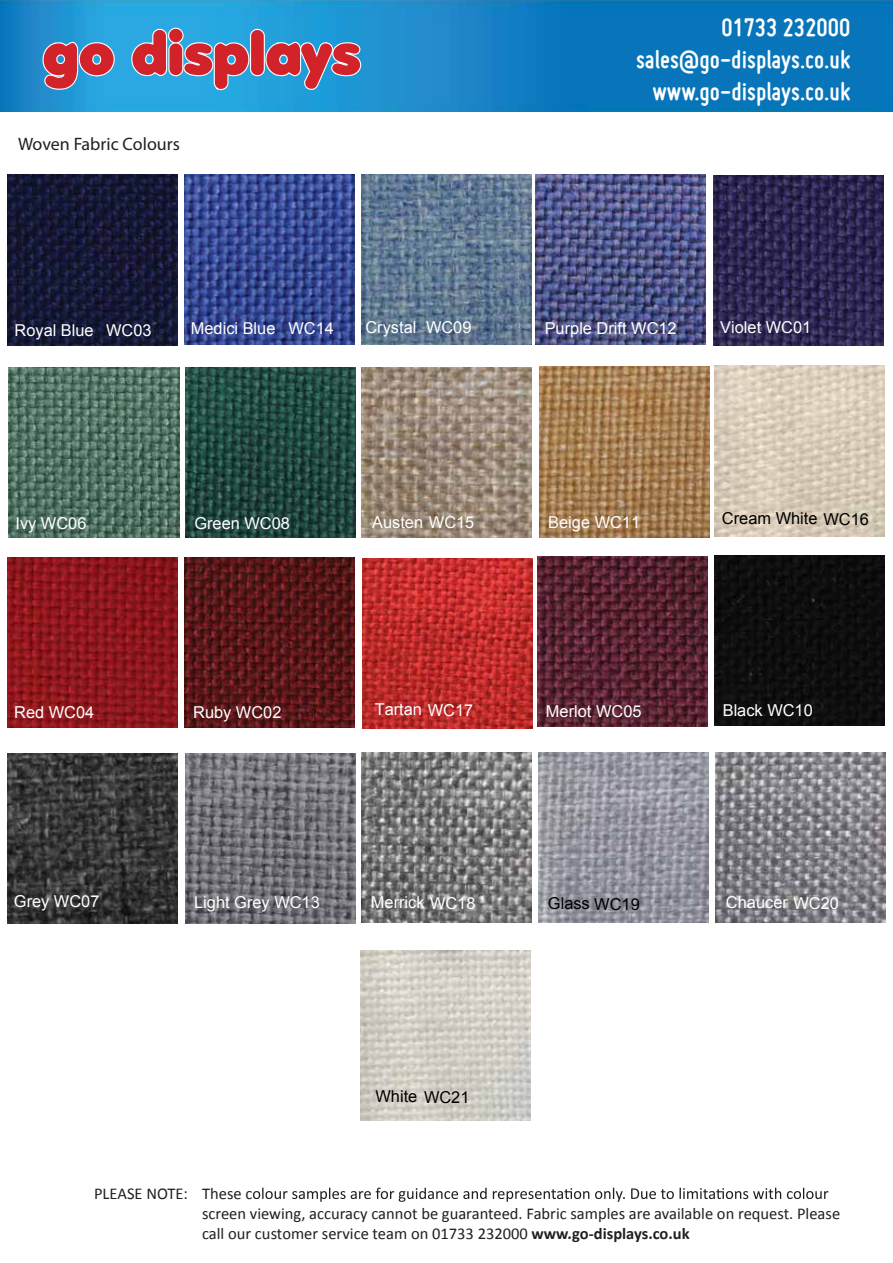
<style>
.page{position:relative;width:893px;height:1263px;background:#fff}
.page>*{position:absolute;margin:0;border:0;box-sizing:border-box;transform-origin:0 0}
.t1{font:57px "Debussy";color:#d2232a}
.t2{font:700 27px/32.4px "Miso";color:#fff;text-align:right}
.t3{font:18px "Myriad Pro";color:#231f20}
.t4{font:16.5px/19.8px "Calibri";color:#231f20}
.t5{font:16.35px "Arial";color:#fff}
.t6{font:16.35px "Arial";color:#000}
.s1{font-weight:700}
</style>
<div class="page">
<img style="left:0;top:0;width:893px;height:112px">
<svg style="left:41px;top:40px;width:75px;height:51px"></svg>
<svg style="left:130px;top:26px;width:233px;height:66px"></svg>
<svg style="left:253px;top:1187px;width:575px;height:15px"></svg>
<img style="left:8px;top:175px;width:170px;height:170px">
<img style="left:8px;top:754px;width:170px;height:170px">
<div style="left:715px;top:556px;width:170px;height:170px;background:#0e0e0e"></div>
<img style="left:185px;top:174px;width:170px;height:171px">
<img style="left:186px;top:754px;width:170px;height:170px">
<img style="left:538px;top:557px;width:170px;height:170px">
<img style="left:536px;top:175px;width:170px;height:170px">
<img style="left:361px;top:174px;width:170px;height:171px">
<img style="left:9px;top:368px;width:170px;height:170px">
<img style="left:8px;top:558px;width:170px;height:170px">
<img style="left:713px;top:175px;width:170px;height:170px">
<img style="left:539px;top:367px;width:170px;height:170px">
<img style="left:185px;top:368px;width:171px;height:170px">
<img style="left:184px;top:558px;width:170px;height:170px">
<img style="left:362px;top:558px;width:170px;height:170px">
<img style="left:361px;top:950px;width:170px;height:170px">
<img style="left:362px;top:367px;width:170px;height:170px">
<img style="left:716px;top:753px;width:170px;height:170px">
<img style="left:714px;top:366px;width:170px;height:170px">
<img style="left:539px;top:752px;width:170px;height:170px">
<img style="left:362px;top:752px;width:170px;height:170px">
<h1 class="t1" style="left:43px;top:22px;width:320px">go displays</h1>
<h2 class="t2" style="left:636px;top:10px;width:215px">01733 232000 sales@go-displays.co.uk www.go-displays.co.uk</h2>
<p class="t3" style="left:18px;top:132px;width:163px">Woven Fabric Colours</p>
<p class="t5" style="left:15px;top:319px;width:139px">Royal Blue WC03</p>
<p class="t5" style="left:191px;top:318px;width:145px">Medici Blue WC14</p>
<p class="t5" style="left:365px;top:317px;width:108px">Crystal WC09</p>
<p class="t5" style="left:545px;top:317px;width:134px">Purple Drift WC12</p>
<p class="t5" style="left:720px;top:316px;width:93px">Violet WC01</p>
<p class="t5" style="left:15px;top:513px;width:73px">Ivy WC06</p>
<p class="t5" style="left:14px;top:701px;width:82px">Red WC04</p>
<p class="t5" style="left:372px;top:511px;width:104px">Austen WC15</p>
<p class="t6" style="left:722px;top:508px;width:148px">Cream White WC16</p>
<p class="t5" style="left:194px;top:513px;width:97px">Green WC08</p>
<p class="t5" style="left:548px;top:511px;width:93px">Beige WC11</p>
<p class="t5" style="left:193px;top:701px;width:90px">Ruby WC02</p>
<p class="t5" style="left:375px;top:698px;width:100px">Tartan WC17</p>
<p class="t5" style="left:546px;top:700px;width:97px">Merlot WC05</p>
<p class="t5" style="left:723px;top:699px;width:92px">Black WC10</p>
<p class="t5" style="left:14px;top:891px;width:87px">Grey WC07</p>
<p class="t5" style="left:194px;top:892px;width:127px">Light Grey WC13</p>
<p class="t5" style="left:371px;top:892px;width:106px">Merrick WC18</p>
<p class="t6" style="left:548px;top:893px;width:93px">Glass WC19</p>
<p class="t5" style="left:726px;top:891px;width:114px">Chaucer WC20</p>
<p class="t6" style="left:375px;top:1086px;width:96px">White WC21</p>
<p class="t4" style="left:202px;top:1183px;width:640px;text-indent:-108px">PLEASE NOTE: These c<br>screen viewing, accuracy cannot be guaranteed. Fabric samples are available on request. Please call our customer service team on 01733 232000 <span class="s1">www.go-displays.co.uk</span></p>
</div>
